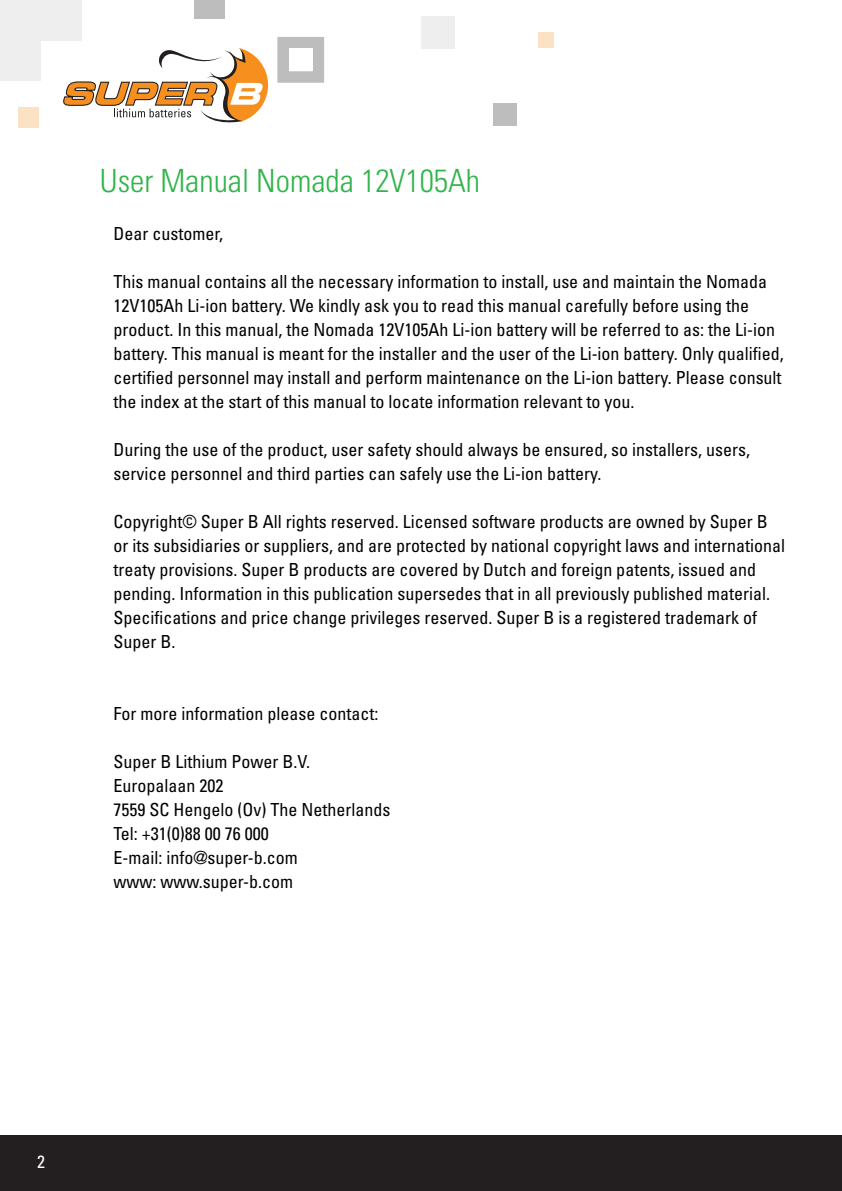
<style>
.page{position:relative;width:842px;height:1191px;background:#fff}
.page>*{position:absolute;margin:0;border:0;box-sizing:border-box;transform-origin:0 0}
.Heading_1_zonder_num{font:300 condensed 32px "Univers LT Std";color:#31b44a}
.t1{font:condensed 18px/24px "Univers LT Std";color:#010203}
.t2{font:condensed 17.8px "Univers LT Std";color:#fff}
</style>
<div class="page">
<div style="left:0;top:1135px;width:842px;height:56px;background:#231f20"></div>
<div style="left:493px;top:103px;width:23px;height:23px;background:#bdbdbd"></div>
<div style="left:538px;top:32px;width:16px;height:16px;background:#fce2c4"></div>
<div style="left:421px;top:17px;width:34px;height:32px;background:#eee"></div>
<svg style="left:277px;top:37px;width:47px;height:46px;background:#bfbfbf"></svg>
<div style="left:289px;top:48px;width:23px;height:23px;background:#fff"></div>
<div style="left:19px;top:107px;width:20px;height:20px;background:#fce2c4"></div>
<div style="left:0;top:40px;width:41px;height:40px;background:#eee"></div>
<div style="left:0;top:0;width:41px;height:40px;background:#eee"></div>
<div style="left:41px;top:0;width:41px;height:40px;background:#eee"></div>
<div style="left:194px;top:0;width:31px;height:18px;background:#bdbdbd"></div>
<svg style="left:63px;top:48px;width:205px;height:74px"></svg>
<p class="Heading_1_zonder_num" style="left:100px;top:162px;width:382px">User Manual Nomada 12V105Ah</p>
<p class="t1" style="left:113px;top:221px;width:111px">Dear customer,</p>
<p class="t1" style="left:113px;top:269px;width:672px">This manual contains all the necessary information to install, use and maintain the Nomada 12V105Ah Li-ion battery. We kindly ask you to read this manual carefully before using the product. In this manual, the Nomada 12V105Ah Li-ion battery will be referred to as: the Li-ion battery. This manual is meant for the installer and the user of the Li-ion battery. Only qualified, certified personnel may install and perform maintenance on the Li-ion battery. Please consult the index at the start of this manual to locate information relevant to you.</p>
<p class="t1" style="left:113px;top:437px;width:638px">During the use of the product, user safety should always be ensured, so installers, users, service personnel and third parties can safely use the Li-ion battery.</p>
<p class="t1" style="left:113px;top:509px;width:673px">Copyright© Super B All rights reserved. Licensed software products are owned by Super B or its subsidiaries or suppliers, and are protected by national copyright laws and international treaty provisions. Super B products are covered by Dutch and foreign patents, issued and pending. Information in this publication supersedes that in all previously published material.<br>Specifications and price change privileges reserved. Super B is a registered trademark of Super B.</p>
<p class="t1" style="left:113px;top:701px;width:266px">For more information please contact:</p>
<p class="t1" style="left:113px;top:749px;width:198px">Super B Lithium Power B.V.</p>
<p class="t1" style="left:113px;top:773px;width:111px">Europalaan 202</p>
<p class="t1" style="left:113px;top:797px;width:278px">7559 SC Hengelo (Ov) The Netherlands</p>
<p class="t1" style="left:113px;top:821px;width:157px">Tel: +31(0)88 00 76 000</p>
<p class="t1" style="left:113px;top:845px;width:186px">E-mail: info@super-b.com</p>
<p class="t1" style="left:113px;top:869px;width:181px">www: www.super-b.com</p>
<p class="t2" style="left:37px;top:1150px;width:9px">2</p>
</div>
